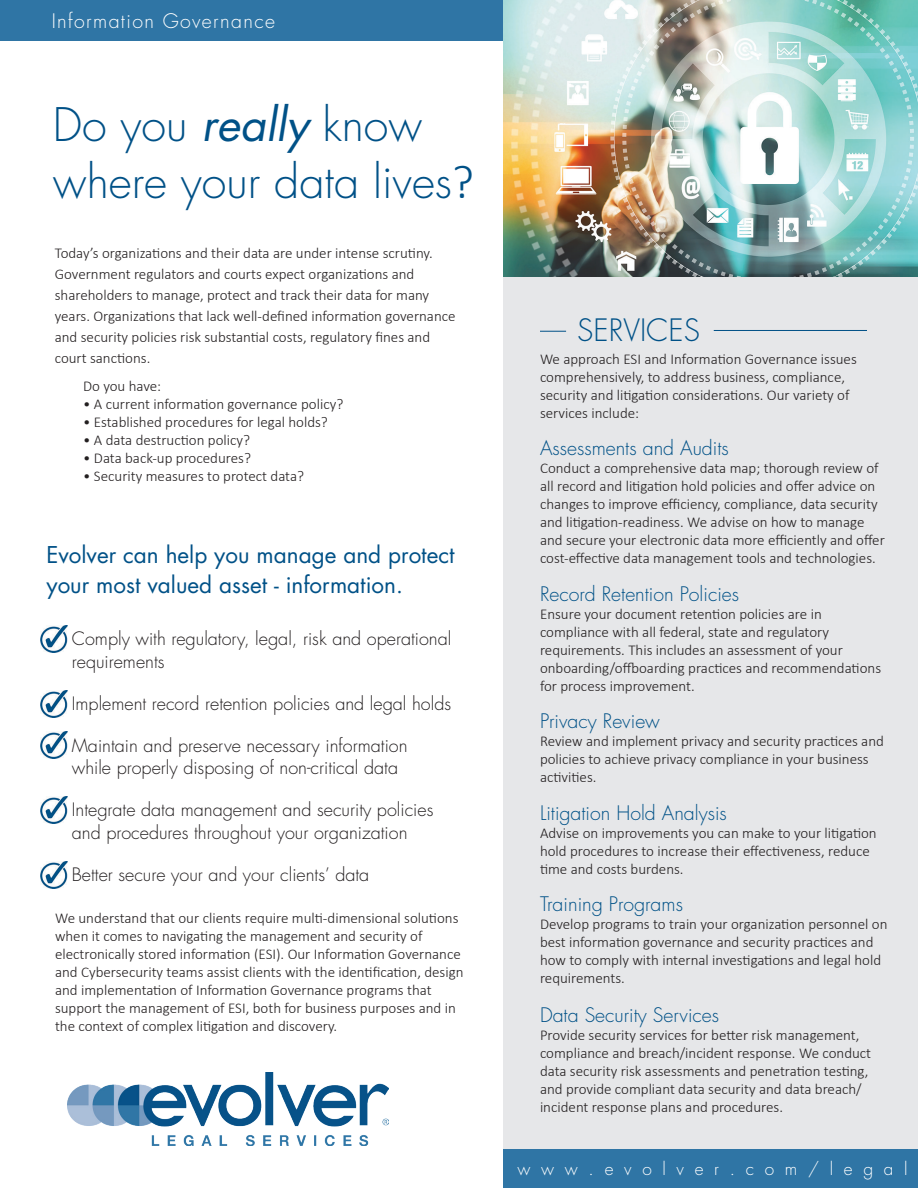
<style>
.page{position:relative;width:918px;height:1188px;background:#fff}
.page>*{position:absolute;margin:0;border:0;box-sizing:border-box;transform-origin:0 0}
.t1{font:300 45px/57.6px "Futura Std";color:#005187}
.t2{font:300 30px "Futura Std";color:#005187}
.t3{font:22.5px/30px "Futura Std";color:#005187}
.t4{font:300 19.5px "Futura Std";color:#005187}
.t5{font:300 19.5px "Futura Std";letter-spacing:.07em;color:#fff}
.t6{font:300 18px/22.5px "Futura Std";color:#231f20}
.t7{font:300 17.25px "Futura Std";color:#fff}
.t8{font:300 15px/18px "Calibri";color:#231f20}
.s1{font-weight:400;font-style:italic}
.s2{font-family:"Calibri";font-size:48px}
</style>
<div class="page">
<div style="left:504px;top:235px;width:414px;height:953px;background:#e6e7e9"></div>
<div style="left:503px;top:1149px;width:415px;height:39px;background:#2f75a5"></div>
<div style="left:0;top:0;width:526px;height:41px;background:#2f75a5"></div>
<img style="left:68px;top:1072px;width:321px;height:74px">
<hr style="left:714px;top:330px;width:153px;height:1px;background:#005187">
<svg style="left:540px;top:331px;width:26px;height:1px"></svg>
<img style="left:504px;top:0;width:414px;height:277px">
<img style="left:40px;top:626px;width:27px;height:27px">
<img style="left:40px;top:691px;width:28px;height:27px">
<img style="left:40px;top:732px;width:28px;height:27px">
<img style="left:40px;top:797px;width:28px;height:27px">
<img style="left:40px;top:862px;width:28px;height:27px">
<h3 class="t5" style="left:52px;top:9px;width:225px">Information Governance</h3>
<h1 class="t1" style="left:53px;top:97px;width:423px">Do you <span class="s1">really</span> know where your data lives<span class="s2">?</span></h1>
<p class="t8" style="left:55px;top:242px;width:402px;line-height:21px">Today’s organizations and their data are under intense scrutiny.<br>Government regulators and courts expect organizations and shareholders to manage, protect and track their data for many years. Organizations that lack well-defined information governance and security policies risk substantial costs, regulatory fines and court sanctions.</p>
<p class="t8" style="left:83px;top:377px;width:80px">Do you have:</p>
<p class="t8" style="left:83px;top:395px;width:262px">• A current information governance policy?</p>
<p class="t8" style="left:83px;top:413px;width:246px">• Established procedures for legal holds?</p>
<p class="t8" style="left:83px;top:431px;width:168px">• A data destruction policy?</p>
<p class="t8" style="left:83px;top:449px;width:169px">• Data back-up procedures?</p>
<p class="t8" style="left:83px;top:467px;width:222px">• Security measures to protect data?</p>
<h3 class="t3" style="left:46px;top:540px;width:410px">Evolver can help you manage and protect your most valued asset - information.</h3>
<p class="t6" style="left:72px;top:628px;width:381px">Comply with regulatory, legal, risk and operational requirements</p>
<p class="t6" style="left:72px;top:692px;width:381px">Implement record retention policies and legal holds</p>
<p class="t6" style="left:72px;top:734px;width:337px">Maintain and preserve necessary information while properly disposing of non-critical data</p>
<p class="t6" style="left:72px;top:799px;width:363px">Integrate data management and security policies and procedures throughout your organization</p>
<p class="t6" style="left:72px;top:863px;width:299px">Better secure your and your clients’ data</p>
<p class="t8" style="left:55px;top:909px;width:410px">We understand that our clients require multi-dimensional solutions when it comes to navigating the management and security of electronically stored information (ESI). Our Information Governance and Cybersecurity teams assist clients with the identification, design and implementation of Information Governance programs that support the management of ESI, both for business purposes and in the context of complex litigation and discovery.</p>
<h2 class="t2" style="left:577px;top:312px;width:124px">SERVICES</h2>
<p class="t8" style="left:540px;top:350px;width:318px">We approach ESI and Information Governance issues comprehensively, to address business, compliance, security and litigation considerations. Our variety of services include:</p>
<h3 class="t4" style="left:540px;top:437px;width:190px">Assessments and Audits</h3>
<p class="t8" style="left:540px;top:459px;width:346px">Conduct a comprehensive data map; thorough review of all record and litigation hold policies and offer advice on changes to improve efficiency, compliance, data security and litigation-readiness. We advise on how to manage and secure your electronic data more efficiently and offer cost-effective data management tools and technologies.</p>
<h3 class="t4" style="left:540px;top:582px;width:201px">Record Retention Policies</h3>
<p class="t8" style="left:540px;top:605px;width:343px">Ensure your document retention policies are in compliance with all federal, state and regulatory requirements. This includes an assessment of your onboarding/offboarding practices and recommendations for process improvement.</p>
<h3 class="t4" style="left:540px;top:710px;width:121px">Privacy Review</h3>
<p class="t8" style="left:540px;top:732px;width:345px">Review and implement privacy and security practices and policies to achieve privacy compliance in your business activities.</p>
<h3 class="t4" style="left:540px;top:801px;width:188px">Litigation Hold Analysis</h3>
<p class="t8" style="left:540px;top:824px;width:338px">Advise on improvements you can make to your litigation hold procedures to increase their effectiveness, reduce time and costs burdens.</p>
<h3 class="t4" style="left:540px;top:893px;width:145px">Training Programs</h3>
<p class="t8" style="left:540px;top:915px;width:349px">Develop programs to train your organization personnel on best information governance and security practices and how to comply with internal investigations and legal hold requirements.</p>
<h3 class="t4" style="left:540px;top:1004px;width:181px">Data Security Services</h3>
<p class="t8" style="left:540px;top:1026px;width:333px">Provide security services for better risk management, compliance and breach/incident response. We conduct data security risk assessments and penetration testing, and provide compliant data security and data breach/ incident response plans and procedures.</p>
<p class="t7" style="left:518px;top:1158px;width:392px">w w w . e v o l v e r . c o m / l e g a l</p>
</div>
